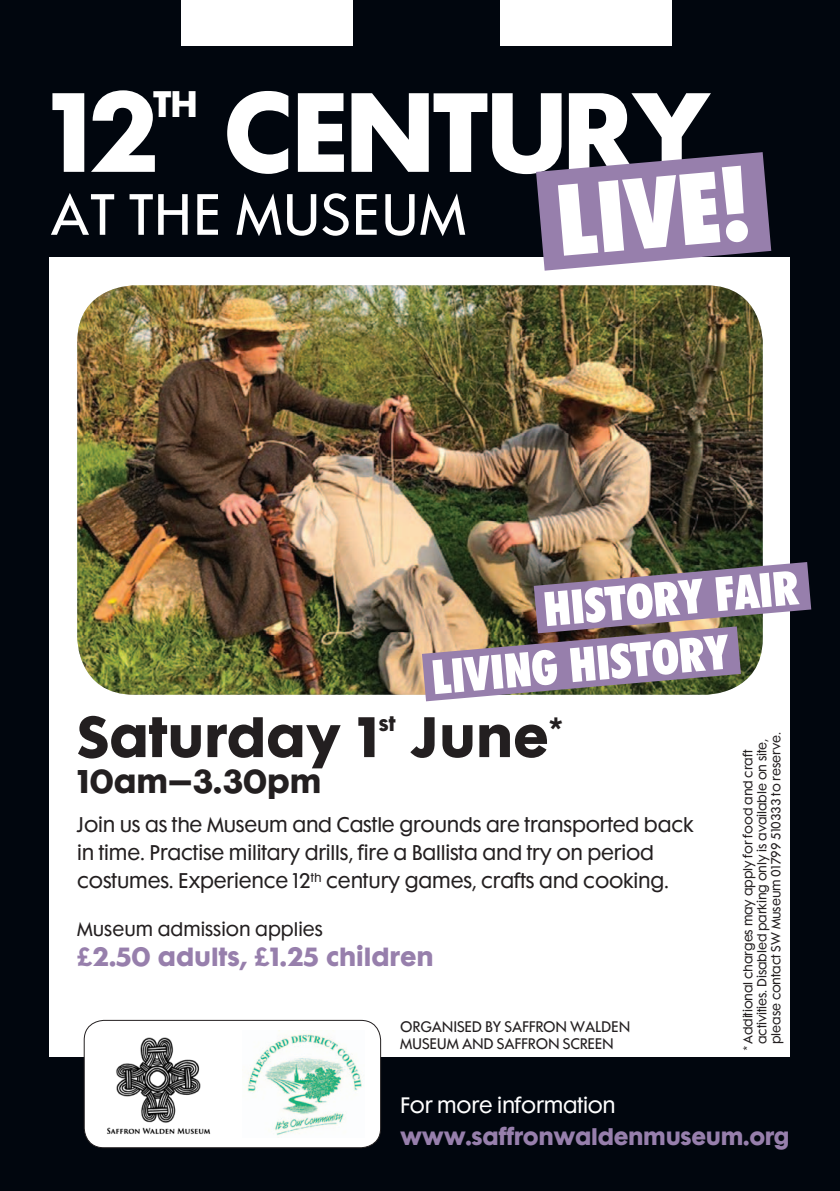
<style>
.page{position:relative;width:840px;height:1191px;background:#fff}
.page>*{position:absolute;margin:0;border:0;box-sizing:border-box;transform-origin:0 0}
.t1{font:700 102.6px "Cg Futura Maxi";letter-spacing:-.05em;color:#fff}
.t2{font:900 condensed 99px "Futura BT";color:#fff}
.t3{font:53px "Cg Futura Maxi";letter-spacing:.01em;color:#fff}
.t4{font:700 52px "Cg Futura Maxi";color:#231f20}
.t5{font:900 condensed 47.6px "Futura BT";color:#fff}
.t6{font:700 33.8px "Cg Futura Maxi";color:#fff}
.t7{font:700 30px "Cg Futura Maxi";color:#231f20}
.t8{font:700 24px "Cg Futura Maxi";color:#977fac}
.t9{font:700 22px "Cg Futura Maxi";letter-spacing:-.015em;color:#977fac}
.t10{font:20.4px "Cg Futura Maxi";letter-spacing:-.015em;color:#fff}
.t11{font:19.4px/28px "Cg Futura Maxi";letter-spacing:-.01em;color:#231f20}
.t12{font:700 19.2px "Cg Futura Maxi";color:#231f20}
.t13{font:18px "Cg Futura Maxi";color:#231f20}
.t14{font:14px/16.8px "Cg Futura Maxi";letter-spacing:-.015em;color:#231f20}
.t15{font:12px/14px "Cg Futura Maxi";letter-spacing:-.01em;color:#231f20}
</style>
<div class="page">
<div style="left:0;top:0;width:839px;height:1191px;background:#01060e"></div>
<div style="left:50px;top:257px;width:739px;height:799px;background:#fff"></div>
<div style="left:500px;top:0;width:171px;height:46px;background:#fff"></div>
<div style="left:181px;top:0;width:171px;height:46px;background:#fff"></div>
<div style="left:84px;top:1020px;width:296px;height:127px;background:#fff;border-radius:20px"></div>
<div style="left:84px;top:1020px;width:297px;height:128px;border:1px solid #231f20;border-radius:20px"></div>
<img style="left:247px;top:1030px;width:115px;height:106px">
<img style="left:107px;top:1037px;width:104px;height:97px">
<img style="left:77px;top:285px;width:685px;height:409px">
<svg style="left:372px;top:598px;width:418px;height:131px"></svg>
<img style="left:484px;top:534px;width:328px;height:127px">
<svg style="left:432px;top:152px;width:358px;height:177px"></svg>
<h1 class="t1" style="left:50px;top:66px;width:110px">12</h1>
<h3 class="t6" style="left:153px;top:82px;width:47px">th</h3>
<h1 class="t1" style="left:222px;top:66px;width:491px">Century</h1>
<h3 class="t3" style="left:50px;top:182px;width:416px">at The MUSEUM</h3>
<h2 class="t2" style="left:551px;top:161px;width:194px;rotate:-5deg">LIVE!</h2>
<h3 class="t5" style="left:541px;top:580px;width:257px;rotate:-5deg">HISTORY FAIR</h3>
<h3 class="t5" style="left:429px;top:648px;width:299px;rotate:-5deg">LIVING HISTORY</h3>
<h3 class="t4" style="left:77px;top:703px;width:303px">Saturday 1</h3>
<p class="t12" style="left:379px;top:710px;width:18px">st</p>
<h3 class="t4" style="left:411px;top:703px;width:153px">June<sup>*</sup></h3>
<h3 class="t7" style="left:77px;top:762px;width:246px">10am–3.30pm</h3>
<p class="t11" style="left:77px;top:812px;width:617px">Join us as the Museum and Castle grounds are transported back in time. Practise military drills, fire a Ballista and try on period costumes. Experience 12<sup>th</sup> century games, crafts and cooking.</p>
<p class="t13" style="left:77px;top:918px;width:247px">Museum admission applies</p>
<p class="t8" style="left:77px;top:941px;width:358px">£2.50 adults, £1.25 children</p>
<p class="t14" style="left:400px;top:1019px;width:231px">Organised by Saffron Walden<br>Museum and Saffron Screen</p>
<p class="t15" style="left:741px;top:1044px;width:313px;text-indent:-8px;rotate:-90deg">* Additional charges may apply for food and craft activities. Disabled parking only is available on site, please contact SW Museum 01799 510333 to reserve.</p>
<p class="t10" style="left:400px;top:1093px;width:217px">For more information</p>
<p class="t9" style="left:400px;top:1122px;width:390px">www.saffronwaldenmuseum.org</p>
</div>
